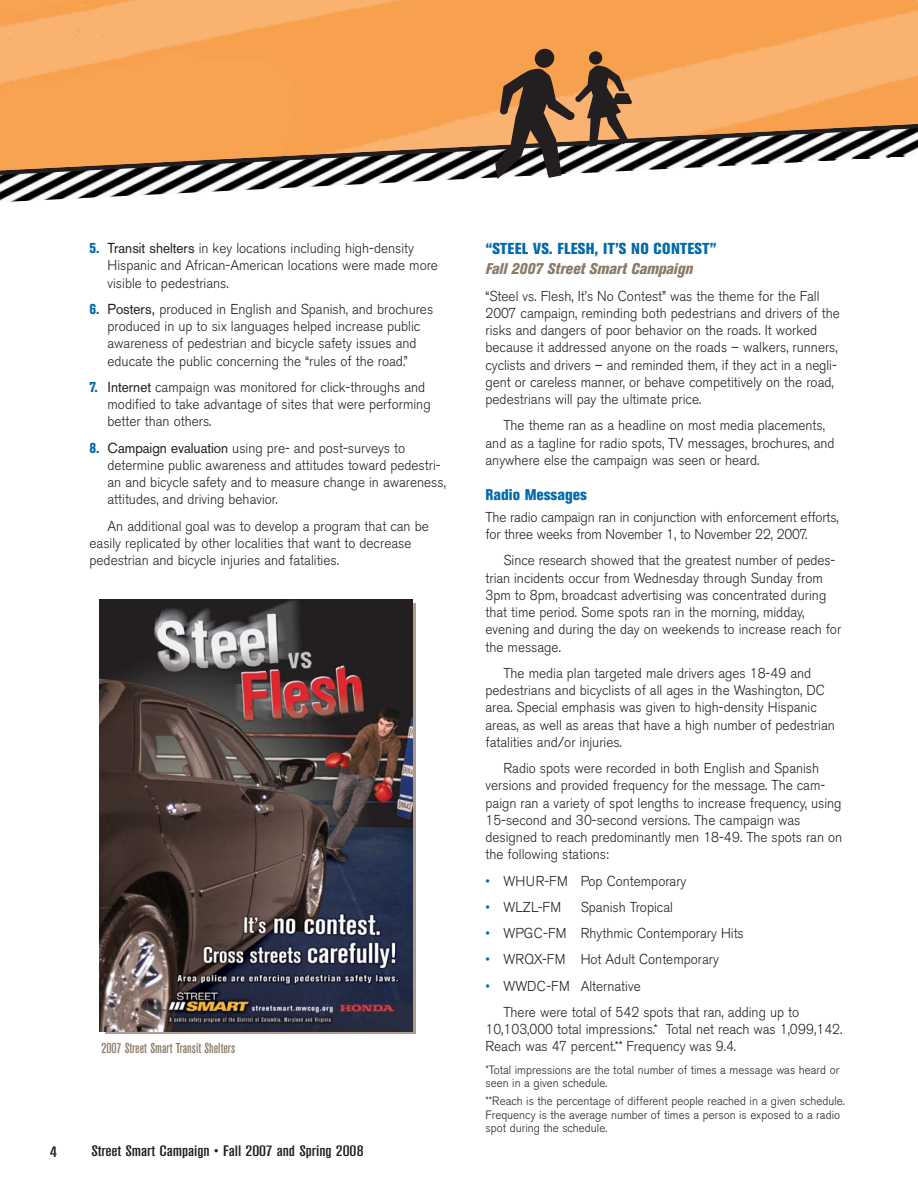
<style>
.page{position:relative;width:918px;height:1188px;background:#fff}
.page>*{position:absolute;margin:0;border:0;box-sizing:border-box;transform-origin:0 0}
.t1{font:800 condensed 15.75px "Akzidenz Grotesk BE";letter-spacing:.02em;color:#0069aa}
.t2{font:italic 800 condensed 15.3px "Akzidenz Grotesk BE";color:#8a7967}
.t3{font:800 condensed 15.3px "Akzidenz Grotesk BE";color:#0069aa}
.t4{font:500 condensed 15px "Akzidenz Grotesk BE";letter-spacing:-.005em;color:#231f20;scale:1.3 1}
.t5{font:300 14.25px/17.2px "Akzidenz Grotesk BE";color:#231f20;scale:.95 1}
.t6{font:500 condensed 14.25px "Akzidenz Grotesk BE";letter-spacing:.005em;color:#8a7967}
.t7{font:300 12px/13.5px "Akzidenz Grotesk BE";letter-spacing:.005em;color:#231f20;scale:.95 1}
.s1{font-weight:800;font-stretch:condensed;color:#0069aa}
.s2{font-family:"Akzidenz Grotesk";font-weight:400}
.s3{font-weight:300}
.s4{color:#0069aa}
</style>
<div class="page">
<img style="left:0;top:176px;width:495px;height:26px">
<svg style="left:0;top:171px;width:495px;height:5px"></svg>
<img style="left:0;top:0;width:915px;height:171px">
<img style="left:99px;top:599px;width:314px;height:433px">
<svg style="left:915px;top:0;width:3px;height:150px"></svg>
<svg style="left:495px;top:49px;width:137px;height:130px;background:#916e4f"></svg>
<p class="t5" style="left:108px;top:241px;width:349px;text-indent:-18px"><span class="s1">5.</span> <span class="s2">Transit shelters</span> in key locations including high-density<br>Hispanic and African-American locations were made more visible to pedestrians.</p>
<p class="t5" style="left:90px;top:302px;width:363px;text-align:center"><span class="s1">6.</span> <span class="s2">Posters,</span> produced in English and Spanish, and brochures produced in up to six languages helped increase public awareness of pedestrian and bicycle safety issues and educate the public concerning the “rules of the road.”</p>
<p class="t5" style="left:108px;top:380px;width:342px;text-indent:-18px"><span class="s1">7.</span> <span class="s2">Internet</span> campaign was monitored for click-throughs and modified to take advantage of sites that were performing better than others.</p>
<p class="t5" style="left:108px;top:441px;width:358px;text-indent:-18px"><span class="s1">8.</span> <span class="s2">Campaign evaluation</span> using pre- and post-surveys to determine public awareness and attitudes toward pedestri&shy;an and bicycle safety and to measure change in awareness, attitudes, and driving behavior.</p>
<p class="t5" style="left:90px;top:519px;width:359px;text-indent:18px">An additional goal was to develop a program that can be easily replicated by other localities that want to decrease pedestrian and bicycle injuries and fatalities.</p>
<p class="t6" style="left:101px;top:1043px;width:135px">2007 Street Smart Transit Shelters</p>
<p class="t4" style="left:50px;top:1146px;width:7px">4</p>
<p class="t4" style="left:92px;top:1146px;width:211px">Street Smart Campaign <span class="s3">•</span> Fall 2007 and Spring 2008</p>
<p class="t1" style="left:486px;top:243px;width:233px">“STEEL VS. FLESH, IT’S NO CONTEST”</p>
<p class="t2" style="left:486px;top:264px;width:209px">Fall 2007 Street Smart Campaign</p>
<p class="t5" style="left:486px;top:289px;width:375px">“Steel vs. Flesh, It’s No Contest” was the theme for the Fall 2007 campaign, reminding both pedestrians and drivers of the risks and dangers of poor behavior on the roads. It worked because it addressed anyone on the roads – walkers, runners, cyclists and drivers – and reminded them, if they act in a negli&shy;gent or careless manner, or behave competitively on the road, pedestrians will pay the ultimate price.</p>
<p class="t5" style="left:486px;top:419px;width:369px;text-indent:18px">The theme ran as a headline on most media placements, and as a tagline for radio spots, TV messages, brochures, and anywhere else the campaign was seen or heard.</p>
<p class="t3" style="left:486px;top:489px;width:103px">Radio Messages</p>
<p class="t5" style="left:486px;top:510px;width:373px">The radio campaign ran in conjunction with enforcement efforts, for three weeks from November 1, to November 22, 2007.</p>
<p class="t5" style="left:486px;top:554px;width:376px;text-indent:18px">Since research showed that the greatest number of pedes&shy;trian incidents occur from Wednesday through Sunday from 3pm to 8pm, broadcast advertising was concentrated during that time period. Some spots ran in the morning, midday, evening and during the day on weekends to increase reach for the message.</p>
<p class="t5" style="left:486px;top:666px;width:369px;text-indent:18px">The media plan targeted male drivers ages 18-49 and pedestrians and bicyclists of all ages in the Washington, DC area. Special emphasis was given to high-density Hispanic areas, as well as areas that have a high number of pedestrian fatalities and/or injuries.</p>
<p class="t5" style="left:486px;top:761px;width:377px;text-indent:18px">Radio spots were recorded in both English and Spanish versions and provided frequency for the message. The cam&shy;paign ran a variety of spot lengths to increase frequency, using 15-second and 30-second versions. The campaign was designed to reach predominantly men 18-49. The spots ran on the following stations:</p>
<p class="t5" style="left:486px;top:874px;width:213px"><span class="s4">•</span> WHUR-FM Pop Contemporary</p>
<p class="t5" style="left:486px;top:900px;width:81px"><span class="s4">•</span> WLZL-FM</p>
<p class="t5" style="left:581px;top:900px;width:99px">Spanish Tropical</p>
<p class="t5" style="left:486px;top:926px;width:273px"><span class="s4">•</span> WPGC-FM Rhythmic Contemporary Hits</p>
<p class="t5" style="left:486px;top:953px;width:247px"><span class="s4">•</span> WRQX-FM Hot Adult Contemporary</p>
<p class="t5" style="left:504px;top:974px;width:313px;line-height:26.2px;text-indent:-18px"><span class="s4">•</span> WWDC-FM Alternative<br>There were total of 542 spots that ran, adding up to</p>
<p class="t5" style="left:486px;top:1022px;width:377px">10,103,000 total impressions.* Total net reach was 1,099,142.<br>Reach was 47 percent.** Frequency was 9.4.</p>
<p class="t7" style="left:486px;top:1064px;width:374px">*Total impressions are the total number of times a message was heard or seen in a given schedule.</p>
<p class="t7" style="left:486px;top:1096px;width:380px">**Reach is the percentage of different people reached in a given schedule.<br>Frequency is the average number of times a person is exposed to a radio spot during the schedule.</p>
</div>
